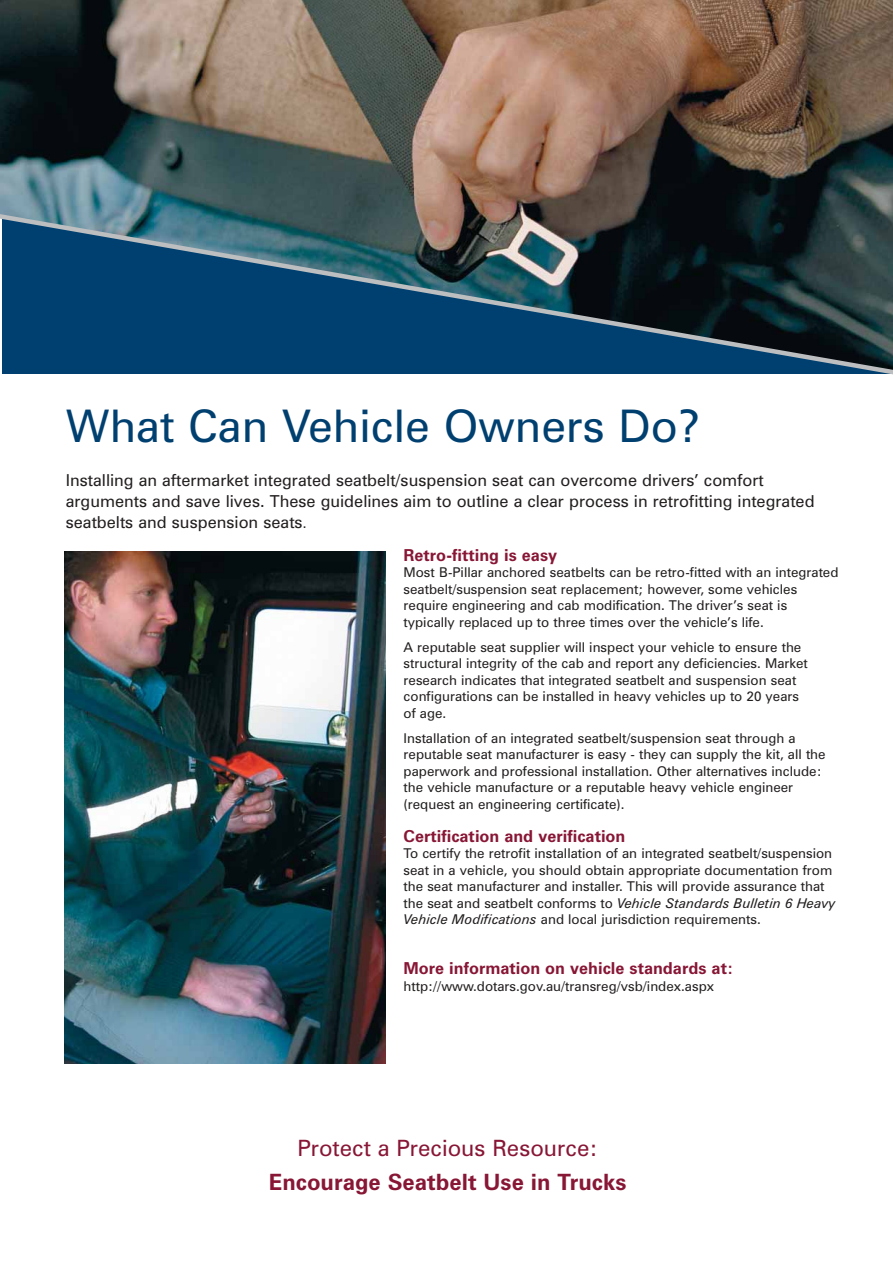
<style>
.page{position:relative;width:893px;height:1263px;background:#fff}
.page>*{position:absolute;margin:0;border:0;box-sizing:border-box;transform-origin:0 0}
.t1{font:45px "Zurich BT";color:#004070}
.t2{font:700 22.5px "Zurich BT";color:#881635}
.t3{font:22.5px "Zurich BT";color:#881635}
.t4{font:16.5px/21px "Zurich BT";color:#231f1f}
.t5{font:700 16.5px "Zurich BT";color:#881635}
.t6{font:13.5px/16.5px "Zurich BT";color:#231f1f}
.s1{font-size:13.5px}
.s2{font-style:italic}
</style>
<div class="page">
<img style="left:0;top:0;width:892px;height:206px">
<svg style="left:0;top:206px;width:892px;height:168px;background:#1b435b"></svg>
<img style="left:64px;top:551px;width:321px;height:513px">
<h1 class="t1" style="left:66px;top:410px;width:636px">What Can Vehicle Owners Do?</h1>
<p class="t4" style="left:66px;top:471px;width:750px">Installing an aftermarket integrated seatbelt/suspension seat can overcome drivers’ comfort arguments and save lives. These guidelines aim to outline a clear process in retrofitting integrated seatbelts and suspension seats<span class="s1">.</span></p>
<p class="t5" style="left:403px;top:549px;width:155px">Retro-fitting is easy</p>
<p class="t6" style="left:403px;top:566px;width:436px">Most B-Pillar anchored seatbelts can be retro-fitted with an integrated seatbelt/suspension seat replacement; however, some vehicles require engineering and cab modification. The driver’s seat is typically replaced up to three times over the vehicle’s life.</p>
<p class="t6" style="left:403px;top:640px;width:406px">A reputable seat supplier will inspect your vehicle to ensure the structural integrity of the cab and report any deficiencies. Market research indicates that integrated seatbelt and suspension seat configurations can be installed in heavy vehicles up to 20 years of age.</p>
<p class="t6" style="left:403px;top:731px;width:423px">Installation of an integrated seatbelt/suspension seat through a reputable seat manufacturer is easy - they can supply the kit, all the paperwork and professional installation. Other alternatives include: the vehicle manufacture or a reputable heavy vehicle engineer (request an engineering certificate).</p>
<p class="t5" style="left:403px;top:830px;width:223px">Certification and verification</p>
<p class="t6" style="left:403px;top:847px;width:433px">To certify the retrofit installation of an integrated seatbelt/suspension seat in a vehicle, you should obtain appropriate documentation from the seat manufacturer and installer. This will provide assurance that the seat and seatbelt conforms to <span class="s2">Vehicle Standards Bulletin 6 Heavy Vehicle Modifications</span> and local jurisdiction requirements.</p>
<p class="t5" style="left:403px;top:963px;width:331px">More information on vehicle standards at:</p>
<p class="t6" style="left:403px;top:979px;width:312px">http://www.dotars.gov.au/transreg/vsb/index.aspx</p>
<h2 class="t3" style="left:297px;top:1140px;width:302px">Protect a Precious Resource:</h2>
<h2 class="t2" style="left:269px;top:1174px;width:359px">Encourage Seatbelt Use in Trucks</h2>
</div>
